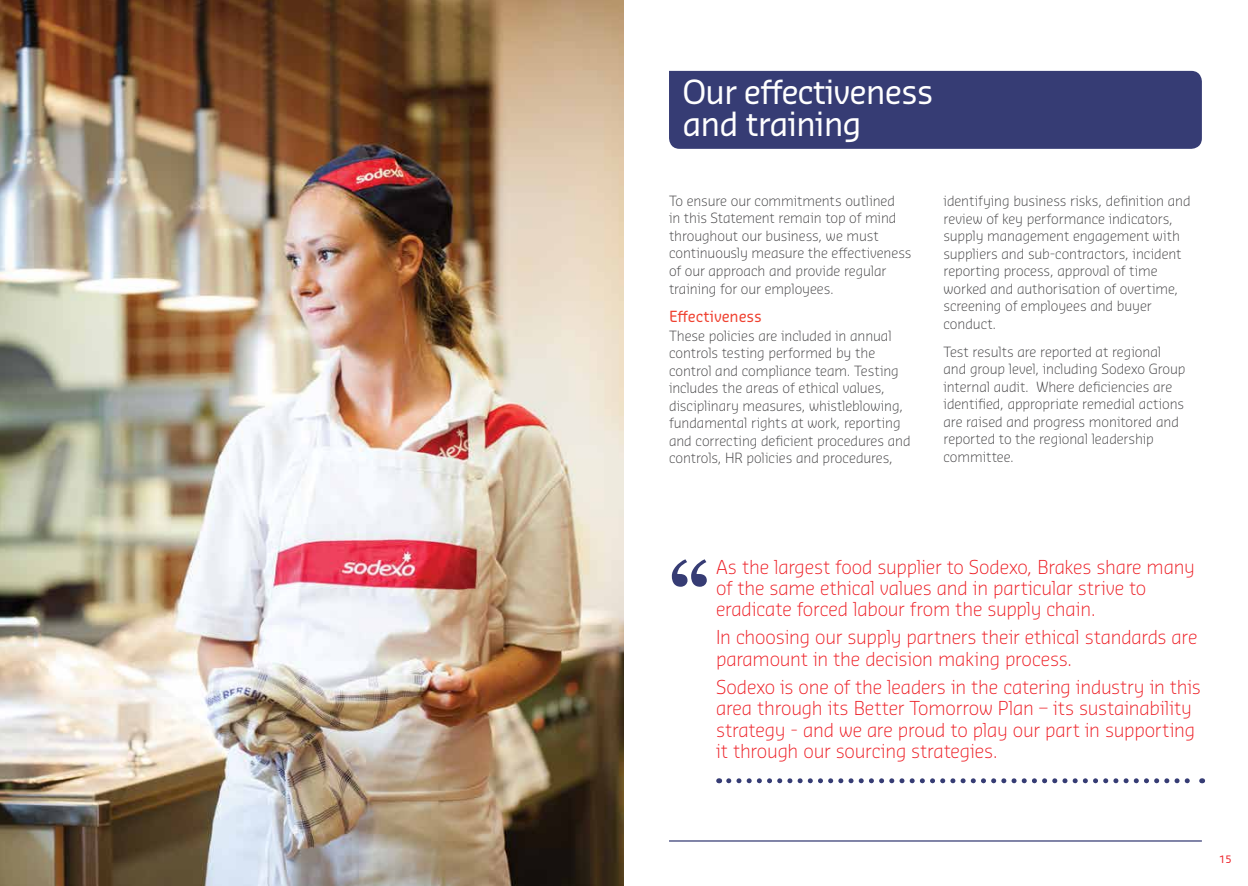
<style>
.page{position:relative;width:1248px;height:886px;background:#fff}
.page>*{position:absolute;margin:0;border:0;box-sizing:border-box;transform-origin:0 0}
.t1{font:700 80px "Georgia";color:#363c74}
.t2{font:32.5px/32.5px "Sansa Pro";letter-spacing:-.03em;color:#fff}
.t3{font:300 18.75px/21.2px "Sansa Pro";letter-spacing:-.01em;color:#ed1d24}
.t4{font:15px "Sansa Pro";letter-spacing:-.005em;color:#ef4130}
.t5{font:300 13.75px/17.5px "Sansa Pro";letter-spacing:-.005em;color:#414042}
.t6{font:10px "Sansa Pro";color:#ed1d24}
</style>
<div class="page">
<hr style="left:669px;top:840px;width:532px;height:1px;background:#363c74">
<div style="left:669px;top:71px;width:532px;height:78px;background:#363c74"></div>
<img style="left:0;top:0;width:624px;height:886px">
<svg style="left:728px;top:778px;width:474px;height:5px"></svg>
<h2 class="t2" style="left:682px;top:74px;width:253px">Our effectiveness and training</h2>
<p class="t5" style="left:669px;top:192px;width:244px">To ensure our commitments outlined<br>in this Statement remain top of mind throughout our business, we must continuously measure the effectiveness of our approach and provide regular training for our employees.</p>
<p class="t4" style="left:669px;top:306px;width:94px">Effectiveness</p>
<p class="t5" style="left:669px;top:326px;width:243px">These policies are included in annual controls testing performed by the control and compliance team. Testing includes the areas of ethical values, disciplinary measures, whistleblowing, fundamental rights at work, reporting and correcting deficient procedures and controls, HR policies and procedures,</p>
<p class="t5" style="left:943px;top:192px;width:248px">identifying business risks, definition and review of key performance indicators, supply management engagement with suppliers and sub-contractors, incident reporting process, approval of time worked and authorisation of overtime, screening of employees and buyer conduct.</p>
<p class="t5" style="left:943px;top:342px;width:243px">Test results are reported at regional and group level, including Sodexo Group internal audit. Where deficiencies are identified, appropriate remedial actions are raised and progress monitored and reported to the regional leadership committee.</p>
<h1 class="t1" style="left:669px;top:531px;width:43px">“</h1>
<h3 class="t3" style="left:716px;top:555px;width:480px">As the largest food supplier to Sodexo, Brakes share many of the same ethical values and in particular strive to eradicate forced labour from the supply chain.</h3>
<h3 class="t3" style="left:716px;top:626px;width:483px">In choosing our supply partners their ethical standards are paramount in the decision making process.</h3>
<h3 class="t3" style="left:716px;top:676px;width:486px">Sodexo is one of the leaders in the catering industry in this area through its Better Tomorrow Plan – its sustainability strategy - and we are proud to play our part in supporting it through our sourcing strategies.</h3>
<p class="t6" style="left:1218px;top:853px;width:14px">15</p>
</div>
